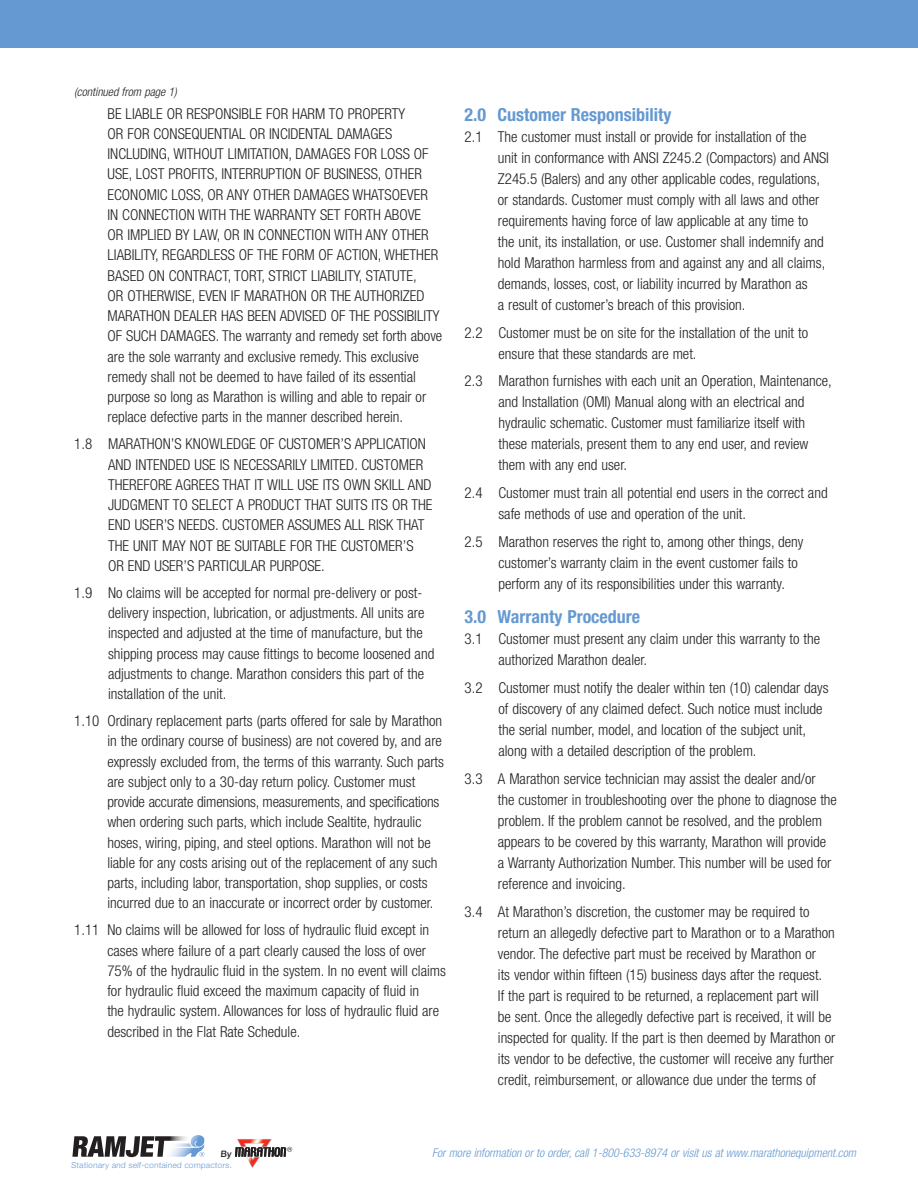
<style>
.page{position:relative;width:918px;height:1188px;background:#fff}
.page>*{position:absolute;margin:0;border:0;box-sizing:border-box;transform-origin:0 0}
.Headline{font:700 condensed 18px "Helvetica Neue LT Std";color:#6599d1}
.Body_Copy{font:300 condensed 15px/20.2px "Helvetica Neue LT Std";color:#231f20}
.t1{font:italic 300 condensed 12px "Helvetica Neue LT Std";color:#6599d1}
.Bullet_Copy{font:italic 300 condensed 12px "Helvetica Neue LT Std";color:#231f20}
.t2{font:500 8.85px "Helvetica Neue LT Std";color:#231f20}
.t3{font:300 8.25px "Helvetica Neue LT Std";color:#6599d1}
</style>
<div class="page">
<div style="left:0;top:0;width:918px;height:47px;background:#6599d1"></div>
<svg style="left:72px;top:1135px;width:133px;height:22px"></svg>
<svg style="left:235px;top:1139px;width:57px;height:29px"></svg>
<p class="Bullet_Copy" style="left:74px;top:85px;width:104px">(continued from page 1)</p>
<p class="Body_Copy" style="left:108px;top:103px;width:336px">BE LIABLE OR RESPONSIBLE FOR HARM TO PROPERTY<br>OR FOR CONSEQUENTIAL OR INCIDENTAL DAMAGES INCLUDING, WITHOUT LIMITATION, DAMAGES FOR LOSS OF USE, LOST PROFITS, INTERRUPTION OF BUSINESS, OTHER ECONOMIC LOSS, OR ANY OTHER DAMAGES WHATSOEVER IN CONNECTION WITH THE WARRANTY SET FORTH ABOVE<br>OR IMPLIED BY LAW, OR IN CONNECTION WITH ANY OTHER LIABILITY, REGARDLESS OF THE FORM OF ACTION, WHETHER BASED ON CONTRACT, TORT, STRICT LIABILITY, STATUTE,<br>OR OTHERWISE, EVEN IF MARATHON OR THE AUTHORIZED MARATHON DEALER HAS BEEN ADVISED OF THE POSSIBILITY OF SUCH DAMAGES. The warranty and remedy set forth above are the sole warranty and exclusive remedy. This exclusive remedy shall not be deemed to have failed of its essential purpose so long as Marathon is willing and able to repair or replace defective parts in the manner described herein.</p>
<p class="Body_Copy" style="left:108px;top:434px;width:326px;text-indent:-34px">1.8 MARATHON’S KNOWLEDGE OF CUSTOMER’S APPLICATION AND INTENDED USE IS NECESSARILY LIMITED. CUSTOMER THEREFORE AGREES THAT IT WILL USE ITS OWN SKILL AND JUDGMENT TO SELECT A PRODUCT THAT SUITS ITS OR THE END USER’S NEEDS. CUSTOMER ASSUMES ALL RISK THAT THE UNIT MAY NOT BE SUITABLE FOR THE CUSTOMER’S OR END USER’S PARTICULAR PURPOSE.</p>
<p class="Body_Copy" style="left:108px;top:582px;width:328px;text-indent:-34px">1.9 No claims will be accepted for normal pre-delivery or post&shy;delivery inspection, lubrication, or adjustments. All units are inspected and adjusted at the time of manufacture, but the shipping process may cause fittings to become loosened and adjustments to change. Marathon considers this part of the installation of the unit.</p>
<p class="Body_Copy" style="left:107px;top:711px;width:338px;text-indent:-33px">1.10 Ordinary replacement parts (parts offered for sale by Marathon in the ordinary course of business) are not covered by, and are expressly excluded from, the terms of this warranty. Such parts are subject only to a 30-day return policy. Customer must provide accurate dimensions, measurements, and specifications when ordering such parts, which include Sealtite, hydraulic hoses, wiring, piping, and steel options. Marathon will not be liable for any costs arising out of the replacement of any such parts, including labor, transportation, shop supplies, or costs incurred due to an inaccurate or incorrect order by customer.</p>
<p class="Body_Copy" style="left:107px;top:920px;width:340px;text-indent:-33px">1.11 No claims will be allowed for loss of hydraulic fluid except in cases where failure of a part clearly caused the loss of over 75% of the hydraulic fluid in the system. In no event will claims for hydraulic fluid exceed the maximum capacity of fluid in<br>the hydraulic system. Allowances for loss of hydraulic fluid are described in the Flat Rate Schedule.</p>
<p class="Headline" style="left:465px;top:104px;width:208px">2.0 Customer Responsibility</p>
<p class="Body_Copy" style="left:498px;top:126px;width:333px;line-height:21px;text-indent:-33px">2.1 The customer must install or provide for installation of the unit in conformance with ANSI Z245.2 (Compactors) and ANSI Z245.5 (Balers) and any other applicable codes, regulations, or standards. Customer must comply with all laws and other requirements having force of law applicable at any time to<br>the unit, its installation, or use. Customer shall indemnify and hold Marathon harmless from and against any and all claims, demands, losses, cost, or liability incurred by Marathon as<br>a result of customer’s breach of this provision.</p>
<p class="Body_Copy" style="left:498px;top:322px;width:311px;line-height:21px;text-indent:-34px">2.2 Customer must be on site for the installation of the unit to ensure that these standards are met.</p>
<p class="Body_Copy" style="left:498px;top:370px;width:335px;line-height:21px;text-indent:-34px">2.3 Marathon furnishes with each unit an Operation, Maintenance, and Installation (OMI) Manual along with an electrical and hydraulic schematic. Customer must familiarize itself with these materials, present them to any end user, and review them with any end user.</p>
<p class="Body_Copy" style="left:498px;top:482px;width:331px;line-height:21px;text-indent:-34px">2.4 Customer must train all potential end users in the correct and safe methods of use and operation of the unit.</p>
<p class="Body_Copy" style="left:498px;top:531px;width:306px;line-height:21px;text-indent:-34px">2.5 Marathon reserves the right to, among other things, deny customer’s warranty claim in the event customer fails to perform any of its responsibilities under this warranty.</p>
<p class="Headline" style="left:465px;top:606px;width:177px">3.0 Warranty Procedure</p>
<p class="Body_Copy" style="left:498px;top:628px;width:323px;line-height:21px;text-indent:-34px">3.1 Customer must present any claim under this warranty to the authorized Marathon dealer.</p>
<p class="Body_Copy" style="left:498px;top:677px;width:332px;line-height:21px;text-indent:-34px">3.2 Customer must notify the dealer within ten (10) calendar days of discovery of any claimed defect. Such notice must include the serial number, model, and location of the subject unit, along with a detailed description of the problem.</p>
<p class="Body_Copy" style="left:498px;top:768px;width:341px;line-height:21px;text-indent:-33px">3.3 A Marathon service technician may assist the dealer and/or<br>the customer in troubleshooting over the phone to diagnose the problem. If the problem cannot be resolved, and the problem appears to be covered by this warranty, Marathon will provide<br>a Warranty Authorization Number. This number will be used for reference and invoicing.</p>
<p class="Body_Copy" style="left:498px;top:901px;width:339px;line-height:21px;text-indent:-33px">3.4 At Marathon’s discretion, the customer may be required to return an allegedly defective part to Marathon or to a Marathon vendor. The defective part must be received by Marathon or<br>its vendor within fifteen (15) business days after the request.<br>If the part is required to be returned, a replacement part will be sent. Once the allegedly defective part is received, it will be inspected for quality. If the part is then deemed by Marathon or its vendor to be defective, the customer will receive any further credit, reimbursement, or allowance due under the terms of</p>
<p class="t2" style="left:221px;top:1148px;width:12px">By</p>
<p class="t3" style="left:71px;top:1160px;width:163px">Stationary and self-contained compactors.</p>
<p class="t1" style="left:432px;top:1146px;width:426px">For more information or to order, call 1-800-633-8974 or visit us at www.marathonequipment.com</p>
</div>
